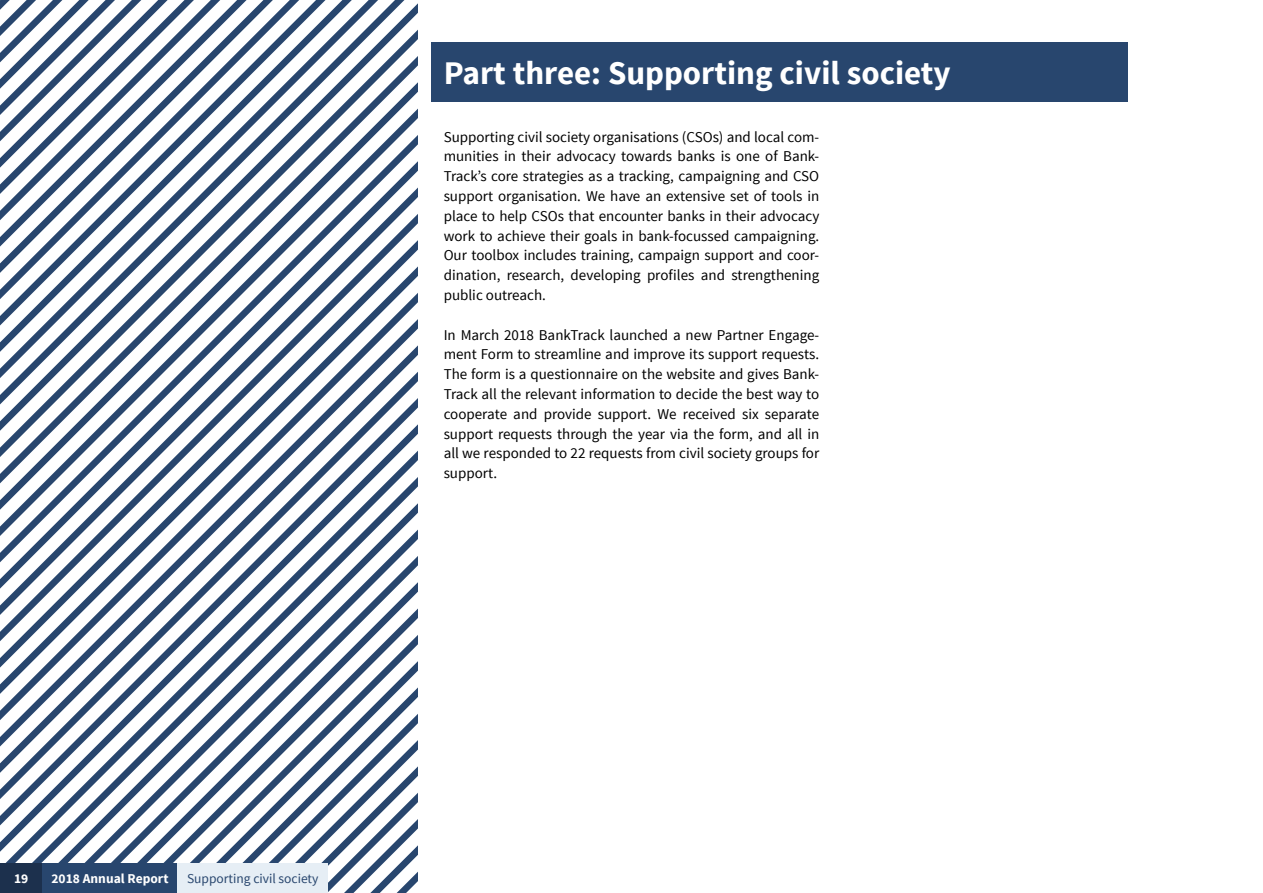
<style>
.page{position:relative;width:1263px;height:893px;background:#fff}
.page>*{position:absolute;margin:0;border:0;box-sizing:border-box;transform-origin:0 0}
.t1{font:700 33px "Source Sans Pro";color:#fff}
.t2{font:15px/19.8px "Source Sans Pro";color:#000;text-align:justify}
.t3{font:13.5px "Source Sans Pro";color:#28466e}
.t4{font:700 13.5px "Source Sans Pro";color:#fff}
</style>
<div class="page">
<svg style="left:0;top:0;width:418px;height:893px"></svg>
<div style="left:431px;top:43px;width:696px;height:59px;background:#28466e"></div>
<div style="left:0;top:863px;width:43px;height:30px;background:#1c304d"></div>
<div style="left:43px;top:863px;width:135px;height:30px;background:#28466e"></div>
<div style="left:178px;top:863px;width:150px;height:30px;background:#e6eef5"></div>
<h1 class="t1" style="left:444px;top:52px;width:508px">Part three: Supporting civil society</h1>
<p class="t2" style="left:444px;top:127px;width:377px">Supporting civil society organisations (CSOs) and local com&shy;munities in their advocacy towards banks is one of Bank-Track’s core strategies as a tracking, campaigning and CSO support organisation. We have an extensive set of tools in place to help CSOs that encounter banks in their advocacy work to achieve their goals in bank-focussed campaigning.<br>Our toolbox includes training, campaign support and coor&shy;dination, research, developing profiles and strengthening public outreach.</p>
<p class="t2" style="left:444px;top:325px;width:377px">In March 2018 BankTrack launched a new Partner Engage&shy;ment Form to streamline and improve its support requests.<br>The form is a questionnaire on the website and gives Bank-Track all the relevant information to decide the best way to cooperate and provide support. We received six separate support requests through the year via the form, and all in all we responded to 22 requests from civil society groups for support.</p>
<p class="t4" style="left:14px;top:870px;width:16px">19</p>
<p class="t4" style="left:52px;top:870px;width:118px">2018 Annual Report</p>
<p class="t3" style="left:187px;top:870px;width:133px">Supporting civil society</p>
</div>
